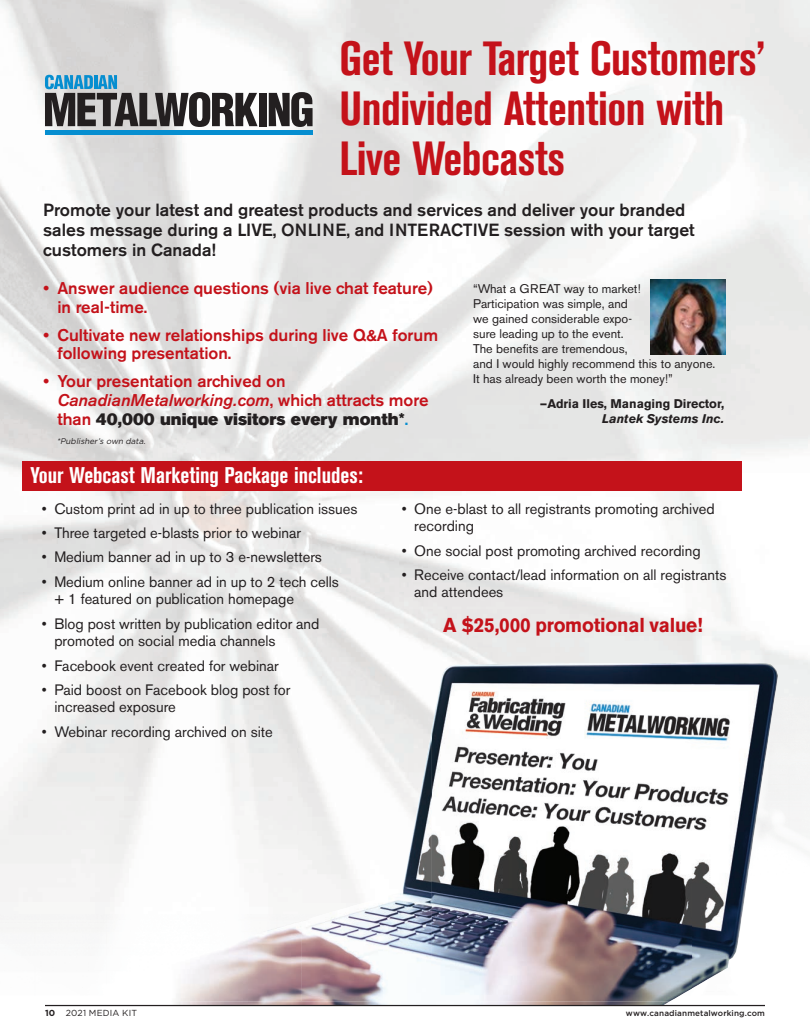
<style>
.page{position:relative;width:810px;height:1035px;background:#fff}
.page>*{position:absolute;margin:0;border:0;box-sizing:border-box;transform-origin:0 0}
.t1{font:700 condensed 47.5px/50px "Akzidenz Grotesk BE";letter-spacing:-.01em;color:#c4121a}
.t2{font:700 condensed 22.5px "Akzidenz Grotesk BE";color:#fff}
.t3{font:700 20px "Akzidenz Grotesk BE";letter-spacing:-.01em;color:#c4121a;scale:.95 1}
.t4{font:500 17.5px/20px "Akzidenz Grotesk BE";color:#231f20}
.t5{font:500 16.88px/18.8px "Akzidenz Grotesk BE";color:#c4121a}
.t6{font:16.88px "Akzidenz Grotesk BE Super";color:#231f20}
.t7{font:15px/17.5px "Akzidenz Grotesk BE";color:#231f20}
.t8{font:12.5px/15px "Akzidenz Grotesk BE";color:#231f20}
.t9{font:700 12.5px "Akzidenz Grotesk BE";color:#231f20}
.t10{font:italic 700 12.5px "Akzidenz Grotesk BE";color:#231f20}
.t11{font:8.75px "Gotham";letter-spacing:.02em;color:#231f20}
.t12{font:500 8.12px "Gotham";letter-spacing:.015em;color:#231f20}
.t13{font:italic 8.12px "Gotham";color:#231f20}
.s1{font-style:italic}
.s2{font-family:"Akzidenz Grotesk BE";font-weight:500;color:#c4121a}
.s3{font-family:"Akzidenz Grotesk BE";font-weight:500;color:#068ed0}
.s4{font-weight:700}
</style>
<div class="page">
<img style="left:0;top:0;width:597px;height:609px">
<img style="left:597px;top:0;width:213px;height:696px">
<div style="left:0;top:914px;width:124px;height:17px;background:#f6f6f5"></div>
<img style="left:172px;top:1001px;width:498px;height:4px">
<img style="left:431px;top:663px;width:261px;height:338px">
<img style="left:692px;top:663px;width:86px;height:296px">
<img style="left:388px;top:728px;width:44px;height:273px">
<img style="left:301px;top:896px;width:87px;height:105px">
<img style="left:177px;top:921px;width:125px;height:80px">
<img style="left:692px;top:959px;width:38px;height:30px">
<div style="left:259px;top:93px;width:8px;height:33px;background:#231f20"></div>
<svg style="left:269px;top:92px;width:44px;height:35px;background:#5b5959"></svg>
<svg style="left:45px;top:75px;width:213px;height:52px"></svg>
<hr style="left:45px;top:130px;width:268px;height:4px;background:#068ed0">
<div style="left:22px;top:461px;width:720px;height:29px;background:#c4121a"></div>
<img style="left:650px;top:280px;width:75px;height:75px">
<hr style="left:45px;top:1005px;width:720px;height:1px;background:#231f20">
<h1 class="t1" style="left:339px;top:34px;width:427px">Get Your Target Customers’<br>Undivided Attention with<br>Live Webcasts</h1>
<p class="t4" style="left:43px;top:200px;width:653px">Promote your latest and greatest products and services and deliver your branded sales message during a LIVE, ONLINE, and INTERACTIVE session with your target customers in Canada!</p>
<p class="t5" style="left:57px;top:279px;width:377px;text-indent:-14px">• Answer audience questions (via live chat feature) in real-time.</p>
<p class="t5" style="left:57px;top:325px;width:382px;text-indent:-14px">• Cultivate new relationships during live Q&amp;A forum following presentation.</p>
<p class="t5" style="left:57px;top:372px;width:373px;text-indent:-14px">• Your presentation archived on<br><span class="s1">CanadianMetalworking.com</span>, which attracts more</p>
<p class="t6" style="left:57px;top:409px;width:352px"><span class="s2">than</span> 40,000 unique visitors every month*<span class="s3">.</span></p>
<p class="t13" style="left:57px;top:437px;width:92px">*Publisher’s own data.</p>
<h2 class="t2" style="left:31px;top:462px;width:334px">Your Webcast Marketing Package includes:</h2>
<p class="t8" style="left:473px;top:281px;width:244px">“What a GREAT way to market!<br>Participation was simple, and<br>we gained considerable expo-<br>sure leading up to the event.<br>The benefits are tremendous,<br>and I would highly recommend this to anyone.<br>It has already been worth the money!”</p>
<p class="t9" style="left:540px;top:397px;width:186px">—Adria Iles, Managing Director,</p>
<p class="t10" style="left:602px;top:411px;width:124px">Lantek Systems Inc.</p>
<p class="t7" style="left:42px;top:500px;width:317px">• Custom print ad in up to three publication issues</p>
<p class="t7" style="left:42px;top:524px;width:261px">• Three targeted e-blasts prior to webinar</p>
<p class="t7" style="left:42px;top:548px;width:282px">• Medium banner ad in up to 3 e-newsletters</p>
<p class="t7" style="left:54px;top:573px;width:286px;text-indent:-12px">• Medium online banner ad in up to 2 tech cells + 1 featured on publication homepage</p>
<p class="t7" style="left:54px;top:615px;width:267px;text-indent:-12px">• Blog post written by publication editor and promoted on social media channels</p>
<p class="t7" style="left:42px;top:657px;width:239px">• Facebook event created for webinar</p>
<p class="t7" style="left:54px;top:681px;width:238px;text-indent:-12px">• Paid boost on Facebook blog post for increased exposure</p>
<p class="t7" style="left:42px;top:723px;width:232px">• Webinar recording archived on site</p>
<p class="t7" style="left:414px;top:500px;width:302px;text-indent:-12px">• One e-blast to all registrants promoting archived recording</p>
<p class="t7" style="left:402px;top:542px;width:300px">• One social post promoting archived recording</p>
<p class="t7" style="left:414px;top:566px;width:314px;text-indent:-12px">• Receive contact/lead information on all registrants and attendees</p>
<h3 class="t3" style="left:443px;top:614px;width:275px">A $25,000 promotional value!</h3>
<p class="t11" style="left:45px;top:1008px;width:94px"><span class="s4">10</span> 2021 MEDIA KIT</p>
<p class="t12" style="left:626px;top:1009px;width:141px">www.canadianmetalworking.com</p>
</div>
